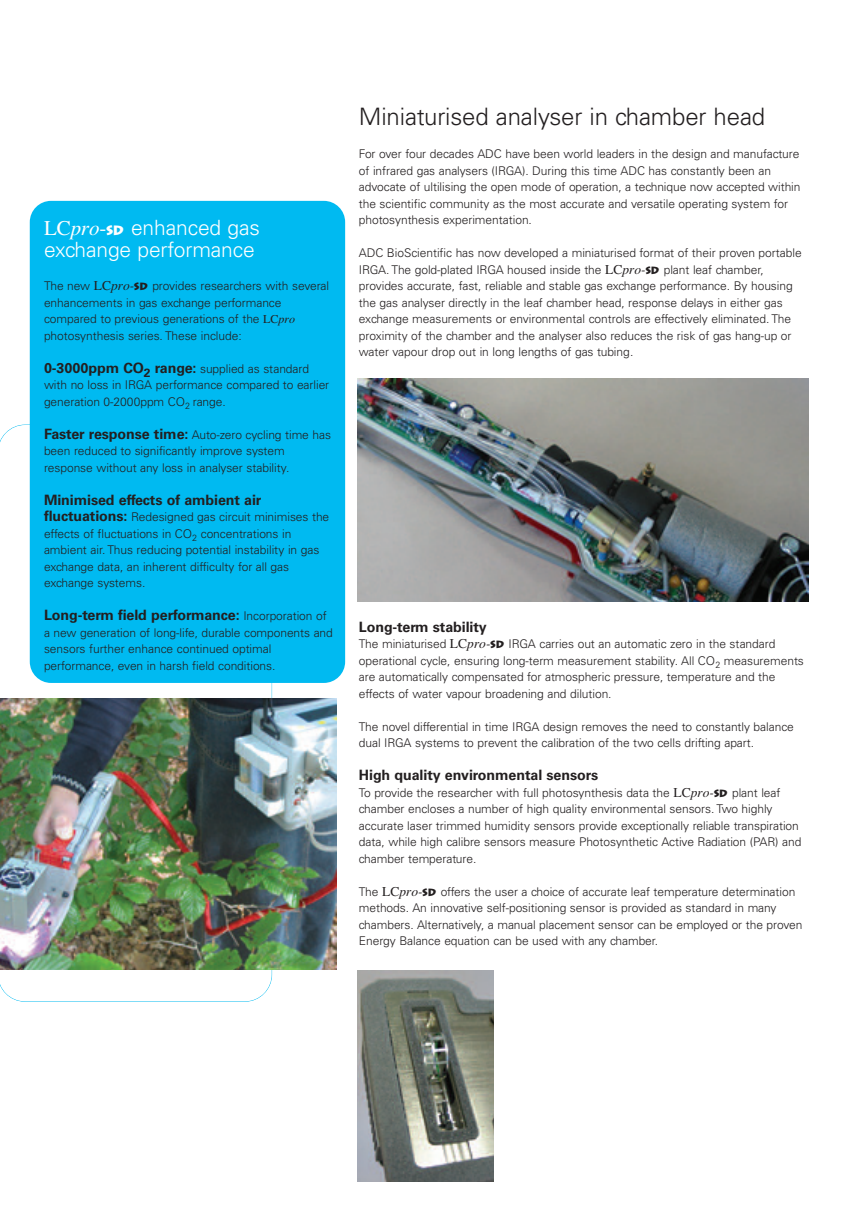
<style>
.page{position:relative;width:851px;height:1221px;background:#fff}
.page>*{position:absolute;margin:0;border:0;box-sizing:border-box;transform-origin:0 0}
.t1{font:300 24px "Univers";letter-spacing:-.005em;color:#231f20}
.t2{font:300 21px/22.5px "Univers";letter-spacing:-.005em;color:#fff}
.t3{font:700 14.25px "Univers";letter-spacing:-.005em;color:#231f20}
.t4{font:300 12px/16.5px "Univers";letter-spacing:-.005em;color:#231f20}
.s1{font-family:"Times";font-weight:400;font-size:13.5px}
.s2{font-family:"Times";font-weight:400;font-style:italic;font-size:13.5px}
.s3{font-family:"Lithograph";font-weight:400;font-size:10.5px}
.s4{font-family:"Times";font-weight:400}
.s5{font-family:"Times";font-weight:400;font-style:italic}
.s6{font-family:"Lithograph";font-weight:400;font-size:13.5px}
.s7{font-weight:700;font-size:14.25px}
.s8{font-weight:700}
.s9{font-weight:300;font-size:12px}
</style>
<div class="page">
<svg style="left:0;top:424px;width:272px;height:577px"></svg>
<div style="left:30px;top:201px;width:315px;height:482px;background:#00baf1;border-radius:21px"></div>
<img style="left:357px;top:378px;width:451px;height:223px">
<img style="left:357px;top:970px;width:136px;height:211px">
<img style="left:0;top:698px;width:336px;height:271px">
<h1 class="t1" style="left:359px;top:108px;width:408px">Miniaturised analyser in chamber head</h1>
<p class="t4" style="left:359px;top:147px;width:443px">For over four decades ADC have been world leaders in the design and manufacture of infrared gas analysers (IRGA). During this time ADC has constantly been an advocate of ultilising the open mode of operation, a technique now accepted within the scientific community as the most accurate and versatile operating system for photosynthesis experimentation.</p>
<p class="t4" style="left:359px;top:246px;width:444px">ADC BioScientific has now developed a miniaturised format of their proven portable IRGA. The gold-plated IRGA housed inside the <span class="s1">LC</span><span class="s2">pro-</span><span class="s3">SD</span> plant leaf chamber, provides accurate, fast, reliable and stable gas exchange performance. By housing the gas analyser directly in the leaf chamber head, response delays in either gas exchange measurements or environmental controls are effectively eliminated. The proximity of the chamber and the analyser also reduces the risk of gas hang-up or water vapour drop out in long lengths of gas tubing.</p>
<h2 class="t2" style="left:44px;top:218px;width:217px"><span class="s4">LC</span><span class="s5">pro</span><span class="s4">-</span><span class="s6">SD</span> enhanced gas exchange performance</h2>
<p class="t4" style="left:44px;top:278px;width:287px">The new <span class="s1">LC</span><span class="s2">pro-</span><span class="s3">SD</span> provides researchers with several enhancements in gas exchange performance compared to previous generations of the <span class="s4">LC</span><span class="s5">pro </span>photosynthesis series. These include:</p>
<p class="t4" style="left:44px;top:361px;width:287px"><span class="s7">0-3000ppm CO</span><span class="s8">2</span> <span class="s7">range:</span> supplied as standard with no loss in IRGA performance compared to earlier generation 0-2000ppm CO<sub>2</sub> range.</p>
<p class="t4" style="left:44px;top:427px;width:288px"><span class="s7">Faster response time:</span> Auto-zero cycling time has been reduced to significantly improve system response without any loss in analyser stability.</p>
<p class="t3" style="left:44px;top:494px;width:219px">Minimised effects of ambient air</p>
<p class="t4" style="left:44px;top:509px;width:287px"><span class="s7">fluctuations:</span> Redesigned gas circuit minimises the effects of fluctuations in CO<sub>2</sub> concentrations in ambient air. Thus reducing potential instability in gas exchange data, an inherent difficulty for all gas exchange systems.</p>
<p class="t3" style="left:44px;top:610px;width:284px">Long-term field performance: <span class="s9">Incorporation of</span></p>
<p class="t4" style="left:44px;top:625px;width:290px">a new generation of long-life, durable components and sensors further enhance continued optimal performance, even in harsh field conditions.</p>
<p class="t3" style="left:359px;top:621px;width:129px">Long-term stability</p>
<p class="t4" style="left:359px;top:637px;width:446px">The miniaturised <span class="s1">LC</span><span class="s2">pro-</span><span class="s3">SD</span> IRGA carries out an automatic zero in the standard operational cycle, ensuring long-term measurement stability. All CO<sub>2</sub> measurements are automatically compensated for atmospheric pressure, temperature and the effects of water vapour broadening and dilution.</p>
<p class="t4" style="left:359px;top:719px;width:436px">The novel differential in time IRGA design removes the need to constantly balance dual IRGA systems to prevent the calibration of the two cells drifting apart.</p>
<p class="t3" style="left:359px;top:770px;width:241px">High quality environmental sensors</p>
<p class="t4" style="left:359px;top:785px;width:444px">To provide the researcher with full photosynthesis data the <span class="s1">LC</span><span class="s2">pro-</span><span class="s3">SD</span> plant leaf chamber encloses a number of high quality environmental sensors. Two highly accurate laser trimmed humidity sensors provide exceptionally reliable transpiration data, while high calibre sensors measure Photosynthetic Active Radiation (PAR) and chamber temperature.</p>
<p class="t4" style="left:359px;top:884px;width:445px">The <span class="s1">LC</span><span class="s2">pro-</span><span class="s3">SD</span> offers the user a choice of accurate leaf temperature determination methods. An innovative self-positioning sensor is provided as standard in many chambers. Alternatively, a manual placement sensor can be employed or the proven Energy Balance equation can be used with any chamber.</p>
</div>
